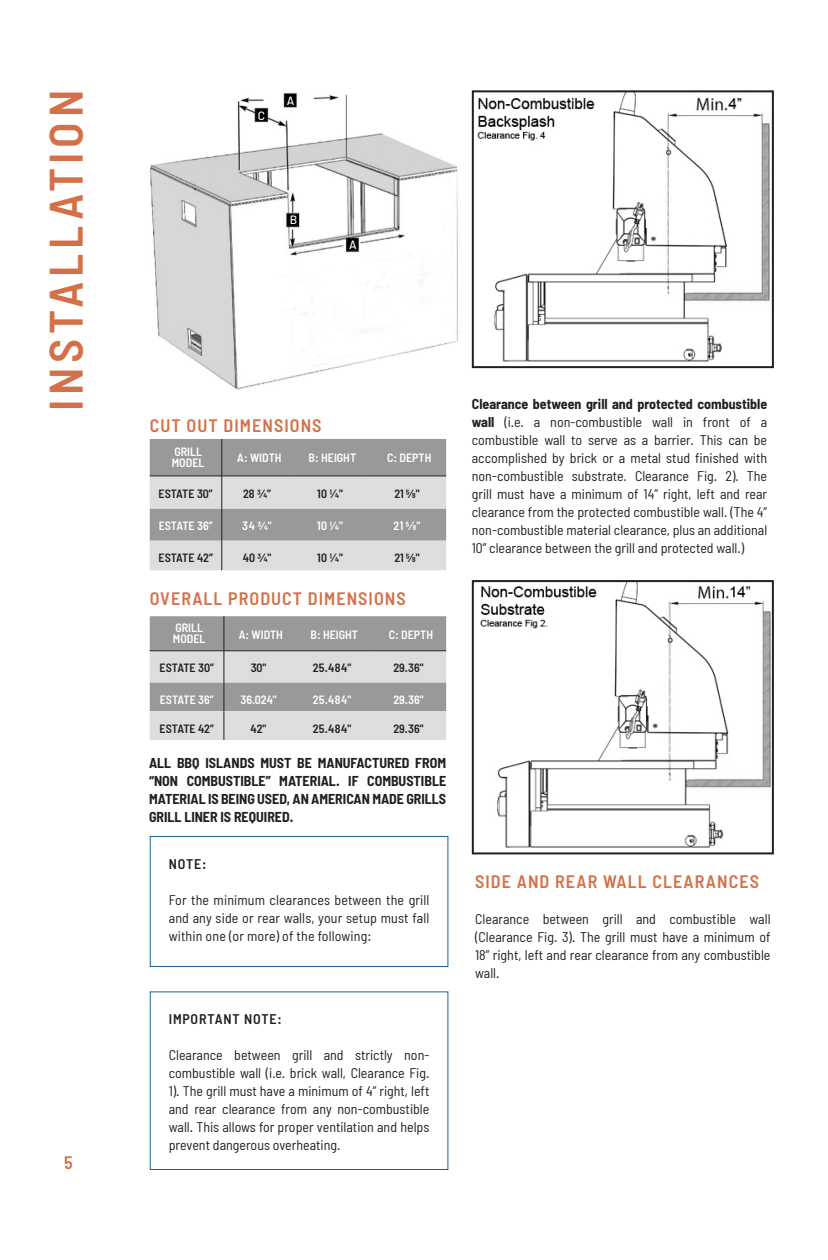
<style>
.page{position:relative;width:828px;height:1260px;background:#fff}
.page>*{position:absolute;margin:0;border:0;box-sizing:border-box;transform-origin:0 0}
.Futura_Caps_Parag{font:600 semi-condensed 46.8px "Barlow";letter-spacing:.1em;color:#d47047}
.H2{font:600 semi-condensed 18px "Barlow";letter-spacing:.06em;color:#d47047}
.body_copy{font:semi-condensed 14px/18px "Barlow";color:#231f20;text-align:justify}
.BOLD_BLACK_CALLOUTS{font:700 semi-condensed 14px/18px "Barlow";color:#231f20;text-align:justify}
.LARGER_ALL_RED_CA{font:600 semi-condensed 14px "Barlow";letter-spacing:.06em;color:#231f20}
.t1{font:600 semi-condensed 12px/10.8px "Barlow";color:#fff}
.t2{font:600 semi-condensed 12px "Barlow";color:#231f20}
.H2-2{font:500 12px "Barlow";color:#fefefe}
.s1{font-weight:700}
</style>
<div class="page">
<img style="left:477px;top:93px;width:293px;height:269px">
<div style="left:472px;top:90px;width:302px;height:278px;border:2px solid #231f20"></div>
<img style="left:480px;top:583px;width:291px;height:265px">
<div style="left:472px;top:580px;width:302px;height:274px;border:2px solid #231f20"></div>
<svg style="left:150px;top:439px;width:296px;height:131px;background:#b7b8b9"></svg>
<hr style="left:150px;top:476px;width:72px;height:1px;background:#231f20">
<hr style="left:222px;top:476px;width:70px;height:1px;background:#231f20">
<hr style="left:292px;top:476px;width:76px;height:1px;background:#231f20">
<hr style="left:368px;top:476px;width:78px;height:1px;background:#231f20">
<svg style="left:150px;top:616px;width:296px;height:124px;background:#b9b9ba"></svg>
<hr style="left:150px;top:650px;width:74px;height:1px;background:#231f20">
<hr style="left:224px;top:650px;width:69px;height:1px;background:#231f20">
<hr style="left:293px;top:650px;width:78px;height:1px;background:#231f20">
<hr style="left:371px;top:650px;width:75px;height:1px;background:#231f20">
<div style="left:150px;top:836px;width:298px;height:131px;border:1px solid #156297"></div>
<div style="left:150px;top:991px;width:298px;height:179px;border:1px solid #156297"></div>
<img style="left:150px;top:93px;width:308px;height:297px">
<div style="left:289px;top:215px;width:8px;height:9px;background:#000"></div>
<div style="left:348px;top:239px;width:9px;height:10px;background:#000"></div>
<div style="left:286px;top:96px;width:8px;height:9px;background:#000"></div>
<div style="left:258px;top:110px;width:8px;height:9px;background:#000"></div>
<p class="Futura_Caps_Parag" style="left:37px;top:411px;width:322px;rotate:-90deg">INSTALLATION</p>
<p class="H2" style="left:64px;top:1152px;width:10px">5</p>
<p class="H2-2" style="left:258px;top:107px;width:9px">C</p>
<p class="H2-2" style="left:287px;top:92px;width:9px">A</p>
<p class="H2-2" style="left:290px;top:211px;width:9px">B</p>
<p class="H2-2" style="left:349px;top:236px;width:9px">A</p>
<p class="H2" style="left:150px;top:414px;width:173px">CUT OUT DIMENSIONS</p>
<p class="t1" style="left:172px;top:446px;width:34px">GRILL<br>MODEL</p>
<p class="t1" style="left:237px;top:452px;width:46px">A: WIDTH</p>
<p class="t1" style="left:309px;top:452px;width:49px">B: HEIGHT</p>
<p class="t1" style="left:387px;top:452px;width:46px">C: DEPTH</p>
<p class="t2" style="left:159px;top:486px;width:56px">ESTATE 30”</p>
<p class="t2" style="left:243px;top:486px;width:29px">28 3/4”</p>
<p class="t2" style="left:317px;top:486px;width:27px">10 1/4"</p>
<p class="t2" style="left:394px;top:486px;width:27px">21 5/8"</p>
<p class="t1" style="left:159px;top:520px;width:56px">ESTATE 36”</p>
<p class="t1" style="left:242px;top:520px;width:31px">34 3/4"</p>
<p class="t1" style="left:317px;top:520px;width:27px">10 1/4"</p>
<p class="t1" style="left:394px;top:520px;width:28px">21 5/8"</p>
<p class="t2" style="left:159px;top:550px;width:56px">ESTATE 42”</p>
<p class="t2" style="left:243px;top:550px;width:30px">40 3/4"</p>
<p class="t2" style="left:317px;top:550px;width:27px">10 1/4"</p>
<p class="t2" style="left:394px;top:550px;width:27px">21 5/8"</p>
<p class="H2" style="left:150px;top:587px;width:258px">OVERALL PRODUCT DIMENSIONS</p>
<p class="t1" style="left:173px;top:622px;width:34px">GRILL<br>MODEL</p>
<p class="t1" style="left:239px;top:629px;width:46px">A: WIDTH</p>
<p class="t1" style="left:311px;top:629px;width:49px">B: HEIGHT</p>
<p class="t1" style="left:389px;top:629px;width:46px">C: DEPTH</p>
<p class="t2" style="left:160px;top:661px;width:56px">ESTATE 30”</p>
<p class="t2" style="left:251px;top:661px;width:17px">30"</p>
<p class="t2" style="left:313px;top:661px;width:40px">25.484"</p>
<p class="t2" style="left:393px;top:661px;width:32px">29.36"</p>
<p class="t1" style="left:160px;top:694px;width:56px">ESTATE 36”</p>
<p class="t1" style="left:240px;top:694px;width:38px">36.024"</p>
<p class="t1" style="left:313px;top:694px;width:40px">25.484"</p>
<p class="t1" style="left:393px;top:694px;width:32px">29.36"</p>
<p class="t2" style="left:160px;top:721px;width:56px">ESTATE 42”</p>
<p class="t2" style="left:251px;top:721px;width:17px">42"</p>
<p class="t2" style="left:313px;top:721px;width:40px">25.484"</p>
<p class="t2" style="left:393px;top:721px;width:32px">29.36"</p>
<p class="BOLD_BLACK_CALLOUTS" style="left:149px;top:753px;width:299px">ALL BBQ ISLANDS MUST BE MANUFACTURED FROM “NON COMBUSTIBLE” MATERIAL. IF COMBUSTIBLE MATERIAL IS BEING USED, AN AMERICAN MADE GRILLS GRILL LINER IS REQUIRED.</p>
<p class="LARGER_ALL_RED_CA" style="left:169px;top:855px;width:39px">NOTE:</p>
<p class="body_copy" style="left:169px;top:891px;width:262px">For the minimum clearances between the grill and any side or rear walls, your setup must fall within one (or more) of the following:</p>
<p class="LARGER_ALL_RED_CA" style="left:169px;top:1011px;width:115px">IMPORTANT NOTE:</p>
<p class="body_copy" style="left:169px;top:1046px;width:262px">Clearance between grill and strictly non&shy;combustible wall (i.e. brick wall, Clearance Fig.<br>1). The grill must have a minimum of 4” right, left and rear clearance from any non-combustible wall. This allows for proper ventilation and helps prevent dangerous overheating.</p>
<p class="body_copy" style="left:472px;top:394px;width:297px"><span class="s1">Clearance between grill and protected combustible wall</span> (i.e. a non-combustible wall in front of a combustible wall to serve as a barrier. This can be accomplished by brick or a metal stud finished with non-combustible substrate. Clearance Fig. 2). The grill must have a minimum of 14” right, left and rear clearance from the protected combustible wall. (The 4” non-combustible material clearance, plus an additional 10” clearance between the grill and protected wall.)</p>
<p class="H2" style="left:475px;top:870px;width:285px">SIDE AND REAR WALL CLEARANCES</p>
<p class="body_copy" style="left:475px;top:909px;width:297px">Clearance between grill and combustible wall (Clearance Fig. 3). The grill must have a minimum of 18” right, left and rear clearance from any combustible wall.</p>
</div>
